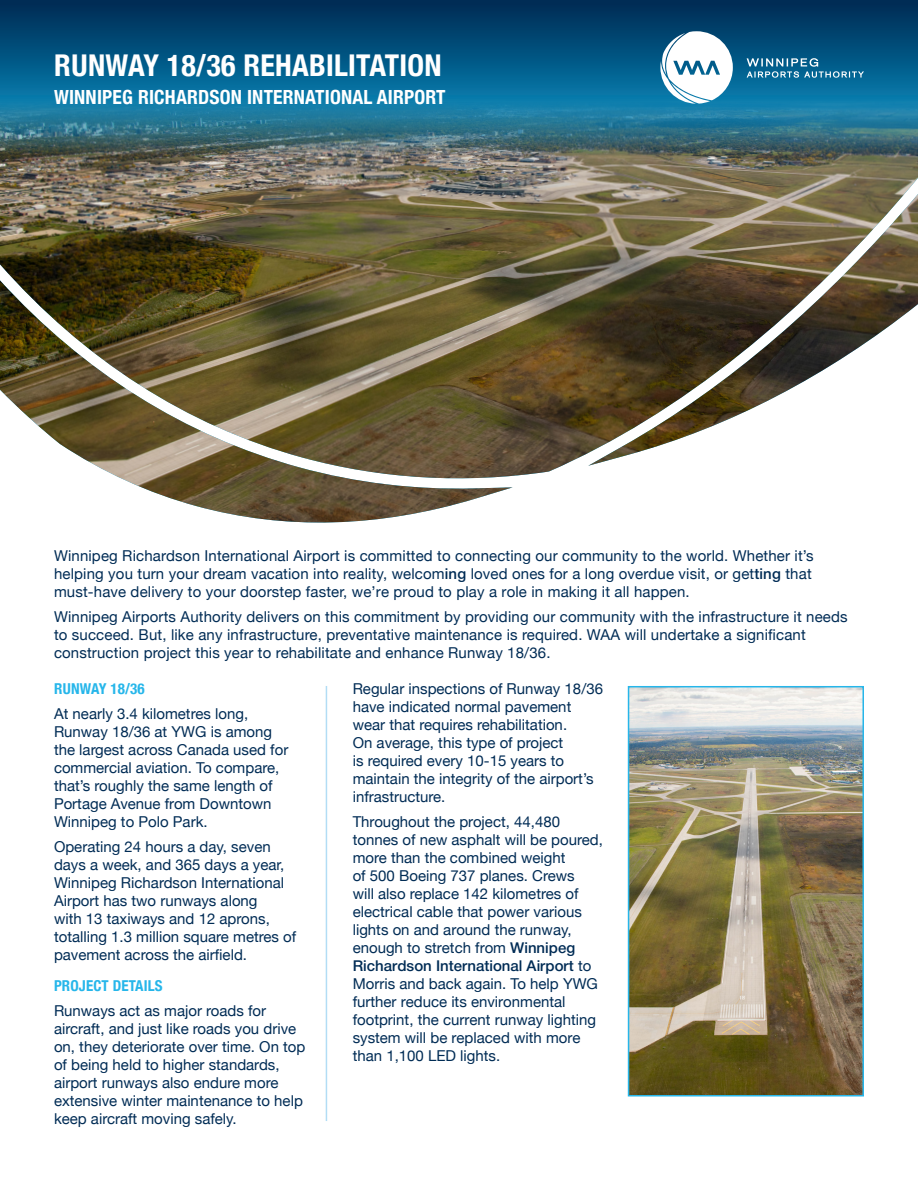
<style>
.page{position:relative;width:918px;height:1188px;background:#fff}
.page>*{position:absolute;margin:0;border:0;box-sizing:border-box;transform-origin:0 0}
.t1{font:700 condensed 30px "Helvetica Neue";letter-spacing:.01em;color:#fff}
.t2{font:700 condensed 19.5px "Helvetica Neue";letter-spacing:.01em;color:#fff}
.t3{font:15px/18px "Helvetica Neue";color:#002c55}
.t4{font:700 condensed 15px "Helvetica Neue";letter-spacing:.01em;color:#26b6ea}
.s1{font-weight:500}
</style>
<div class="page">
<img style="left:0;top:154px;width:918px;height:369px">
<svg style="left:0;top:0;width:918px;height:154px;background:#125c81"></svg>
<hr style="left:326px;top:686px;width:1px;height:435px;background:#b2ddf5">
<img style="left:631px;top:689px;width:230px;height:404px">
<div style="left:628px;top:686px;width:236px;height:410px;border:2px solid #26b6ea"></div>
<svg style="left:747px;top:58px;width:117px;height:20px;background:#357fa4"></svg>
<svg style="left:660px;top:31px;width:73px;height:73px"></svg>
<p class="t1" style="left:54px;top:41px;width:389px">RUNWAY 18/36 REHABILITATION</p>
<p class="t2" style="left:54px;top:81px;width:393px">WINNIPEG RICHARDSON INTERNATIONAL AIRPORT</p>
<p class="t3" style="left:54px;top:548px;width:761px">Winnipeg Richardson International Airport is committed to connecting our community to the world. Whether it’s helping you turn your dream vacation into reality, welcom<span class="s1">ing</span> loved ones for a long overdue visit, or get<span class="s1">ting</span> that must-have delivery to your doorstep faster, we’re proud to play a role in making it all happen.</p>
<p class="t3" style="left:54px;top:608px;width:795px">Winnipeg Airports Authority delivers on this commitment by providing our community with the infrastructure it needs to succeed. But, like any infrastructure, preventative maintenance is required. WAA will undertake a significant construction project this year to rehabilitate and enhance Runway 18/36.</p>
<p class="t4" style="left:54px;top:677px;width:92px">RUNWAY 18/36</p>
<p class="t3" style="left:54px;top:706px;width:236px">At nearly 3.4 kilometres long,<br>Runway 18/36 at YWG is among the largest across Canada used for commercial aviation. To compare, that’s roughly the same length of<br>Portage Avenue from Downtown<br>Winnipeg to Polo Park.</p>
<p class="t3" style="left:54px;top:838px;width:244px">Operating 24 hours a day, seven days a week, and 365 days a year,<br>Winnipeg Richardson International<br>Airport has two runways along<br>with 13 taxiways and 12 aprons, totalling 1.3 million square metres of pavement across the airfield.</p>
<p class="t4" style="left:54px;top:974px;width:110px">PROJECT DETAILS</p>
<p class="t3" style="left:54px;top:1003px;width:253px">Runways act as major roads for aircraft, and just like roads you drive on, they deteriorate over time. On top of being held to higher standards, airport runways also endure more extensive winter maintenance to help keep aircraft moving safely.</p>
<p class="t3" style="left:353px;top:681px;width:252px">Regular inspections of Runway 18/36 have indicated normal pavement wear that requires rehabilitation.<br>On average, this type of project<br>is required every 10-15 years to maintain the integrity of the airport’s infrastructure.</p>
<p class="t3" style="left:353px;top:814px;width:252px">Throughout the project, 44,480 tonnes of new asphalt will be poured, more than the combined weight<br>of 500 Boeing 737 planes. Crews<br>will also replace 142 kilometres of electrical cable that power various lights on and around the runway, enough to stretch from <span class="s1">Winnipeg Richardson International Airport</span> to Morris and back again. To help YWG further reduce its environmental footprint, the current runway lighting system will be replaced with more than 1,100 LED lights.</p>
</div>
